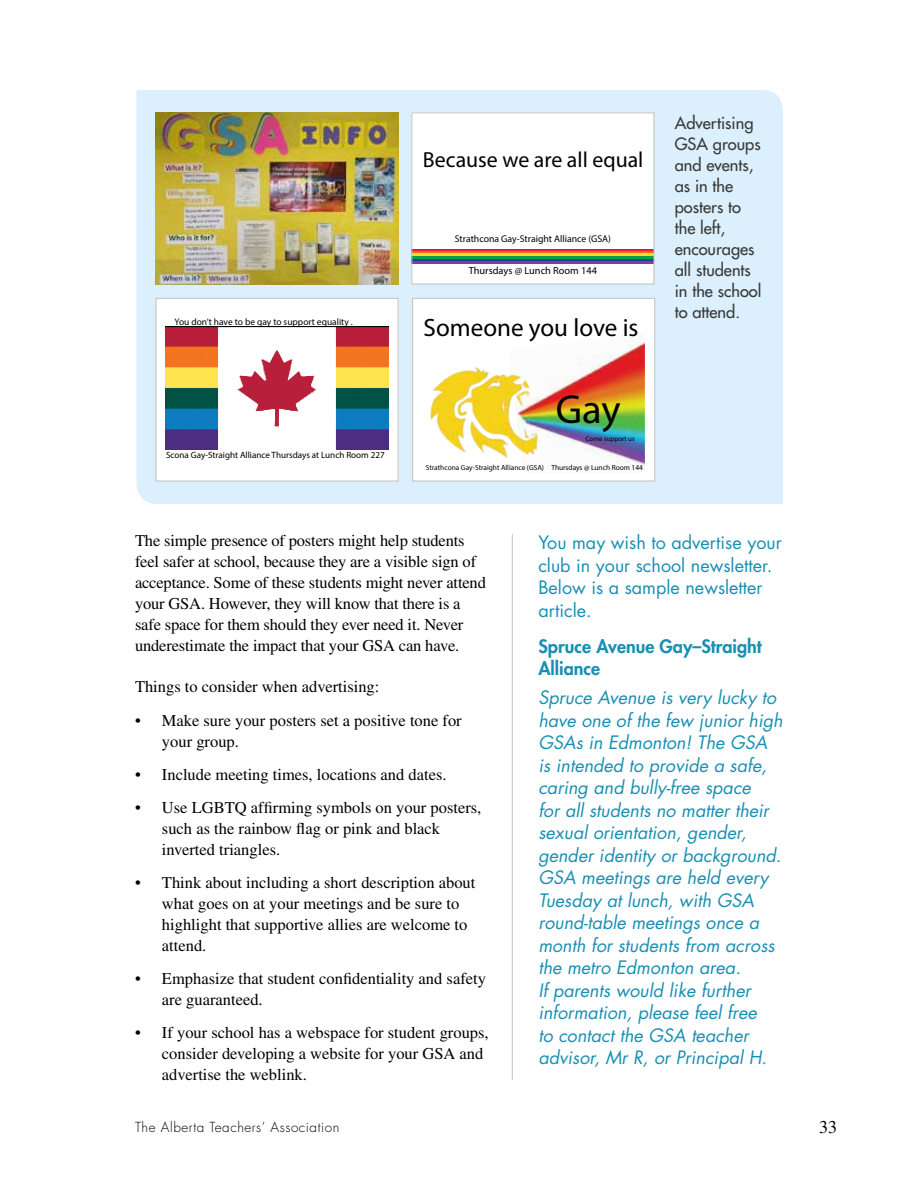
<style>
.page{position:relative;width:918px;height:1188px;background:#fff}
.page>*{position:absolute;margin:0;border:0;box-sizing:border-box;transform-origin:0 0}
.t1{font:40.65px "Myriad Pro";color:#000}
.t2{font:25.05px "Myriad Pro";color:#000}
.t3{font:21.9px "Myriad Pro";color:#000}
.t4{font:italic 18px/22.5px "Futura Std";color:#188fb3}
.t5{font:18px/22.5px "Futura Std";color:#188fb3}
.t6{font:800 18px/22.5px "Futura Std";color:#188fb3}
.t7{font:18px "Times LT Std";color:#000}
.t8{font:16.5px/21px "Times LT Std";color:#000}
.t9{font:500 16.5px/21px "Futura Std";color:#393a39}
.t10{font:300 13.5px "Futura Std";letter-spacing:.04em;color:#000}
.t11{font:10.35px "Myriad Pro";color:#000}
.t12{font:9.75px "Myriad Pro";color:#000}
.t13{font:9.45px "Myriad Pro";color:#000}
.t14{font:9.15px "Myriad Pro";color:#000}
.t15{font:7.35px "Myriad Pro";color:#000}
.t16{font:6.9px "Myriad Pro";color:#000}
</style>
<div class="page">
<hr style="left:512px;top:534px;width:1px;height:546px;background:#bfc0c1">
<div style="left:136px;top:90px;width:647px;height:414px;background:#dbeffc"></div>
<img style="left:156px;top:112px;width:242px;height:172px">
<div style="left:412px;top:113px;width:242px;height:171px;background:#fff"></div>
<hr style="left:412px;top:249px;width:242px;height:2px;background:#ed1d24">
<hr style="left:412px;top:251px;width:242px;height:3px;background:#f26522">
<hr style="left:412px;top:254px;width:242px;height:2px;background:#ffde17">
<hr style="left:412px;top:258px;width:242px;height:3px;background:#21409a">
<hr style="left:412px;top:256px;width:242px;height:2px;background:#00a14b">
<hr style="left:412px;top:261px;width:242px;height:2px;background:#7f3f98">
<div style="left:411px;top:112px;width:243px;height:172px;border:1px solid #bfc0c1"></div>
<div style="left:156px;top:298px;width:242px;height:183px;background:#fff"></div>
<img style="left:166px;top:326px;width:222px;height:123px">
<svg style="left:239px;top:350px;width:76px;height:76px"></svg>
<div style="left:156px;top:298px;width:242px;height:183px;border:1px solid #bfc0c1"></div>
<div style="left:413px;top:298px;width:242px;height:183px;background:#fff"></div>
<img style="left:560px;top:336px;width:85px;height:134px">
<img style="left:430px;top:367px;width:130px;height:91px">
<img style="left:516px;top:389px;width:18px;height:18px">
<div style="left:412px;top:298px;width:243px;height:183px;border:1px solid #bfc0c1"></div>
<p class="t13" style="left:175px;top:316px;width:180px">You don’t have to be gay to support equality .</p>
<p class="t14" style="left:166px;top:449px;width:220px">Scona Gay-Straight Alliance Thursdays at Lunch Room 227</p>
<h3 class="t3" style="left:423px;top:146px;width:222px">Because we are all equal</h3>
<p class="t12" style="left:455px;top:233px;width:158px">Strathcona Gay-Straight Alliance (GSA)</p>
<p class="t11" style="left:469px;top:264px;width:130px">Thursdays @ Lunch Room 144</p>
<h2 class="t2" style="left:424px;top:312px;width:217px">Someone you love is</h2>
<h1 class="t1" style="left:556px;top:384px;width:67px">Gay</h1>
<p class="t16" style="left:586px;top:435px;width:51px">Come support us</p>
<p class="t15" style="left:426px;top:463px;width:219px">Strathcona Gay-Straight Alliance (GSA) Thursdays @ Lunch Room 144</p>
<p class="t9" style="left:675px;top:113px;width:88px">Advertising<br>GSA groups and events, as in the posters to the left, encourages all students in the school to attend.</p>
<p class="t8" style="left:135px;top:530px;width:352px">The simple presence of posters might help students feel safer at school, because they are a visible sign of acceptance. Some of these students might never attend your GSA. However, they will know that there is a safe space for them should they ever need it. Never underestimate the impact that your GSA can have.</p>
<p class="t8" style="left:135px;top:676px;width:246px">Things to consider when advertising:</p>
<p class="t8" style="left:162px;top:710px;width:301px;text-indent:-27px">• Make sure your posters set a positive tone for your group.</p>
<p class="t8" style="left:135px;top:764px;width:313px">• Include meeting times, locations and dates.</p>
<p class="t8" style="left:162px;top:797px;width:321px;text-indent:-27px">• Use LGBTQ affirming symbols on your posters, such as the rainbow flag or pink and black inverted triangles.</p>
<p class="t8" style="left:162px;top:872px;width:315px;text-indent:-27px">• Think about including a short description about what goes on at your meetings and be sure to highlight that supportive allies are welcome to attend.</p>
<p class="t8" style="left:162px;top:968px;width:326px;text-indent:-27px">• Emphasize that student confidentiality and safety are guaranteed.</p>
<p class="t8" style="left:162px;top:1022px;width:328px;text-indent:-27px">• If your school has a webspace for student groups, consider developing a website for your GSA and advertise the weblink.</p>
<p class="t5" style="left:538px;top:532px;width:245px">You may wish to advertise your club in your school newsletter.<br>Below is a sample newsletter article.</p>
<p class="t6" style="left:538px;top:635px;width:225px">Spruce Avenue Gay–Straight<br>Alliance</p>
<p class="t4" style="left:538px;top:687px;width:246px">Spruce Avenue is very lucky to have one of the few junior high<br>GSAs in Edmonton! The GSA is intended to provide a safe, caring and bully-free space<br>for all students no matter their sexual orientation, gender, gender identity or background.<br>GSA meetings are held every<br>Tuesday at lunch, with GSA round-table meetings once a month for students from across the metro Edmonton area.<br>If parents would like further information, please feel free<br>to contact the GSA teacher advisor, Mr R, or Principal H.</p>
<p class="t10" style="left:135px;top:1119px;width:206px">The Alberta Teachers’ Association</p>
<p class="t7" style="left:819px;top:1117px;width:19px">33</p>
</div>
